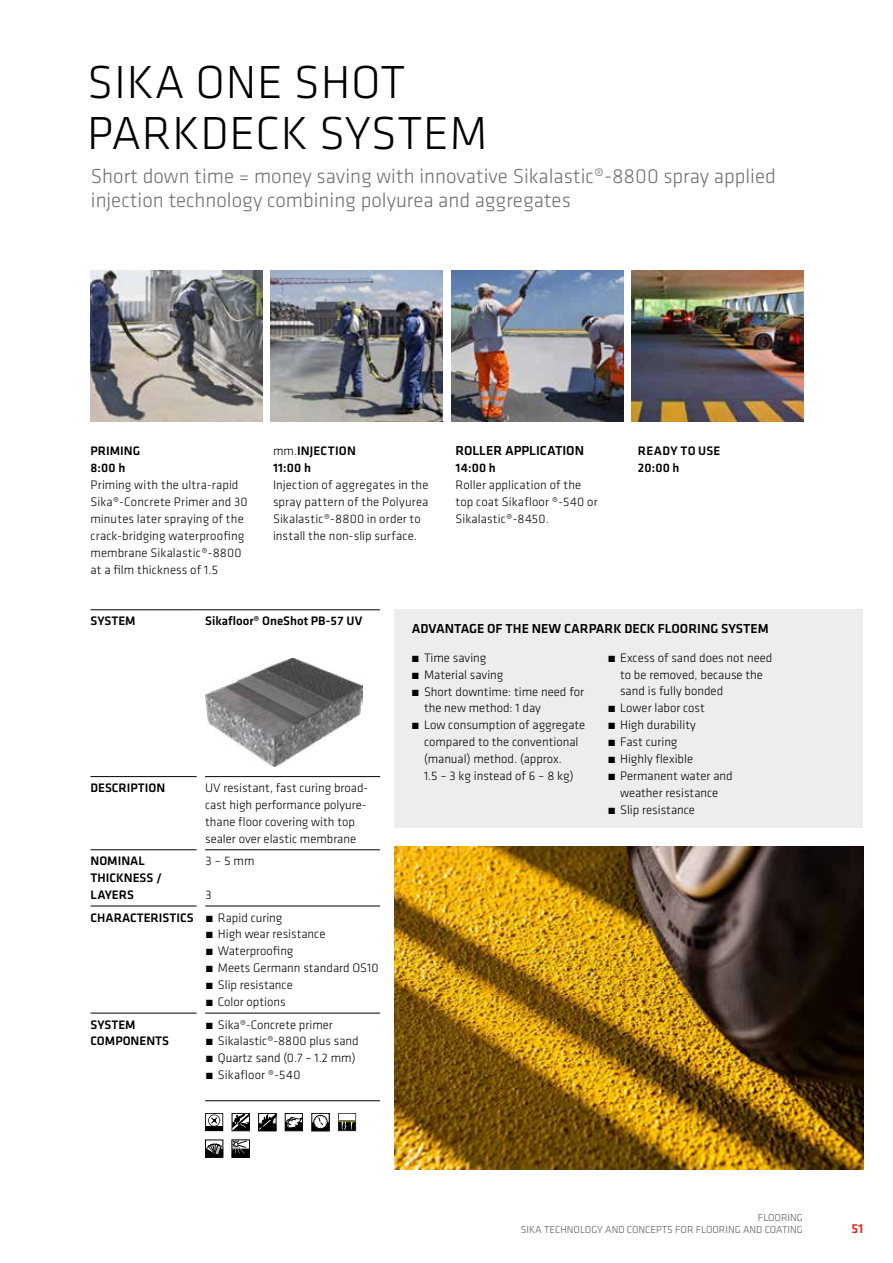
<style>
.page{position:relative;width:893px;height:1263px;background:#fff}
.page>*{position:absolute;margin:0;border:0;box-sizing:border-box;transform-origin:0 0}
.t1{font:300 48px/51px "Klavika";letter-spacing:.015em;color:#000}
.t2{font:300 21px/24px "Klavika";color:#707172}
.t3{font:500 13.5px "Klavika";color:#000}
.t4{font:500 13.5px "Klavika";color:#e42119}
.t5{font:300 12.75px/17px "Klavika";color:#000}
.t6{font:500 12.75px/17px "Klavika";color:#000}
.t7{font:500 12.75px/17px "Klavika";letter-spacing:.025em;color:#000}
.t8{font:300 10.5px/12.6px "Klavika";color:#58585a;text-align:right}
.s1{font-weight:300}
</style>
<div class="page">
<img style="left:394px;top:846px;width:469px;height:323px">
<img style="left:631px;top:270px;width:172px;height:151px">
<img style="left:90px;top:270px;width:172px;height:151px">
<img style="left:271px;top:270px;width:172px;height:151px">
<img style="left:451px;top:270px;width:172px;height:151px">
<div style="left:394px;top:610px;width:469px;height:218px;background:#ededee"></div>
<hr style="left:91px;top:849px;width:106px;height:1px;background:#000">
<hr style="left:91px;top:906px;width:106px;height:1px;background:#000">
<hr style="left:205px;top:1013px;width:175px;height:1px;background:#000">
<hr style="left:205px;top:906px;width:175px;height:1px;background:#000">
<hr style="left:91px;top:776px;width:106px;height:1px;background:#000">
<hr style="left:91px;top:609px;width:106px;height:1px;background:#000">
<hr style="left:205px;top:776px;width:175px;height:1px;background:#000">
<hr style="left:205px;top:849px;width:175px;height:1px;background:#000">
<hr style="left:205px;top:609px;width:175px;height:1px;background:#000">
<hr style="left:91px;top:1013px;width:106px;height:1px;background:#000">
<hr style="left:205px;top:1100px;width:175px;height:1px;background:#000">
<img style="left:205px;top:659px;width:157px;height:107px">
<div style="left:205px;top:1139px;width:18px;height:19px;border:1px solid #000"></div>
<div style="left:206px;top:1149px;width:17px;height:8px;background:#000"></div>
<svg style="left:206px;top:1143px;width:16px;height:12px"></svg>
<div style="left:232px;top:1139px;width:18px;height:19px;border:1px solid #000"></div>
<svg style="left:232px;top:1139px;width:18px;height:18px"></svg>
<div style="left:311px;top:1113px;width:19px;height:18px;border:1px solid #000"></div>
<div style="left:312px;top:1122px;width:17px;height:9px;background:#000"></div>
<div style="left:313px;top:1115px;width:15px;height:14px;border:1px solid #000;border-radius:50%"></div>
<svg style="left:314px;top:1116px;width:13px;height:12px"></svg>
<div style="left:232px;top:1113px;width:18px;height:18px;border:1px solid #000"></div>
<div style="left:232px;top:1122px;width:18px;height:9px;background:#000"></div>
<svg style="left:232px;top:1113px;width:17px;height:18px"></svg>
<div style="left:258px;top:1113px;width:18px;height:18px;border:1px solid #000"></div>
<svg style="left:259px;top:1114px;width:17px;height:17px"></svg>
<div style="left:285px;top:1113px;width:18px;height:18px;border:1px solid #000"></div>
<div style="left:285px;top:1122px;width:18px;height:9px;background:#000"></div>
<svg style="left:286px;top:1117px;width:17px;height:12px"></svg>
<svg style="left:205px;top:1113px;width:18px;height:18px"></svg>
<svg style="left:338px;top:1113px;width:18px;height:18px"></svg>
<h1 class="t1" style="left:87px;top:59px;width:402px">SIKA ONE SHOT<br>PARKDECK SYSTEM</h1>
<h2 class="t2" style="left:91px;top:165px;width:686px">Short down time = money saving with innovative Sikalastic®-8800 spray applied injection technology combining polyurea and aggregates</h2>
<p class="t6" style="left:91px;top:443px;width:51px">PRIMING<br>8:00 h</p>
<p class="t5" style="left:91px;top:477px;width:159px">Priming with the ultra-rapid<br>Sika®-Concrete Primer and 30 minutes later spraying of the crack-bridging waterproofing membrane Sikalastic®-8800 at a film thickness of 1.5</p>
<p class="t6" style="left:273px;top:443px;width:84px"><span class="s1">mm.</span>INJECTION<br>11:00 h</p>
<p class="t5" style="left:273px;top:477px;width:157px">Injection of aggregates in the spray pattern of the Polyurea<br>Sikalastic®-8800 in order to install the non-slip surface.</p>
<p class="t3" style="left:455px;top:445px;width:130px">ROLLER APPLICATION</p>
<p class="t6" style="left:455px;top:460px;width:42px">14:00 h</p>
<p class="t5" style="left:455px;top:477px;width:144px">Roller application of the top coat Sikafloor ®-540 or<br>Sikalastic®-8450.</p>
<p class="t7" style="left:638px;top:443px;width:84px">READY TO USE<br>20:00 h</p>
<p class="t6" style="left:91px;top:613px;width:47px">SYSTEM</p>
<p class="t6" style="left:205px;top:613px;width:159px">Sikafloor® OneShot PB-57 UV</p>
<p class="t6" style="left:91px;top:780px;width:76px">DESCRIPTION</p>
<p class="t5" style="left:205px;top:780px;width:165px">UV resistant, fast curing broad&shy;cast high performance polyure&shy;thane floor covering with top sealer over elastic membrane</p>
<p class="t6" style="left:91px;top:853px;width:73px">NOMINAL<br>THICKNESS /<br>LAYERS</p>
<p class="t5" style="left:205px;top:853px;width:51px">3 – 5 mm</p>
<p class="t5" style="left:205px;top:887px;width:8px">3</p>
<p class="t6" style="left:91px;top:909px;width:105px">CHARACTERISTICS</p>
<p class="t5" style="left:205px;top:909px;width:175px">́ Rapid curing<br>́ High wear resistance<br>́ Waterproofing<br>́ Meets Germann standard OS10 ́ Slip resistance<br>́ Color options</p>
<p class="t6" style="left:91px;top:1016px;width:80px">SYSTEM<br>COMPONENTS</p>
<p class="t5" style="left:205px;top:1016px;width:155px">́ Sika®-Concrete primer<br>́ Sikalastic®-8800 plus sand ́ Quartz sand (0.7 – 1.2 mm) ́ Sikafloor ®-540</p>
<p class="t3" style="left:412px;top:623px;width:358px">ADVANTAGE OF THE NEW CARPARK DECK FLOORING SYSTEM</p>
<p class="t5" style="left:411px;top:650px;width:77px">́ Time saving</p>
<p class="t5" style="left:411px;top:666px;width:94px">́ Material saving</p>
<p class="t5" style="left:411px;top:683px;width:174px">́ Short downtime: time need for</p>
<p class="t5" style="left:424px;top:700px;width:118px">the new method: 1 day</p>
<p class="t5" style="left:411px;top:717px;width:176px">́ Low consumption of aggregate</p>
<p class="t5" style="left:424px;top:734px;width:156px">compared to the conventional</p>
<p class="t5" style="left:424px;top:751px;width:139px">(manual) method. (approx.</p>
<p class="t5" style="left:424px;top:768px;width:151px">1.5 – 3 kg instead of 6 – 8 kg)</p>
<p class="t5" style="left:607px;top:649px;width:167px">́ Excess of sand does not need</p>
<p class="t5" style="left:620px;top:666px;width:144px">to be removed, because the</p>
<p class="t5" style="left:620px;top:683px;width:105px">sand is fully bonded</p>
<p class="t5" style="left:607px;top:700px;width:99px">́ Lower labor cost</p>
<p class="t5" style="left:607px;top:717px;width:90px">́ High durability</p>
<p class="t5" style="left:607px;top:734px;width:72px">́ Fast curing</p>
<p class="t5" style="left:607px;top:751px;width:87px">́ Highly flexible</p>
<p class="t5" style="left:607px;top:768px;width:127px">́ Permanent water and</p>
<p class="t5" style="left:620px;top:785px;width:100px">weather resistance</p>
<p class="t5" style="left:607px;top:802px;width:89px">́ Slip resistance</p>
<p class="t8" style="left:521px;top:1211px;width:284px">FLOORING<br>SIKA TECHNOLOGY AND CONCEPTS FOR FLOORING AND COATING</p>
<p class="t4" style="left:851px;top:1223px;width:13px">51</p>
</div>
